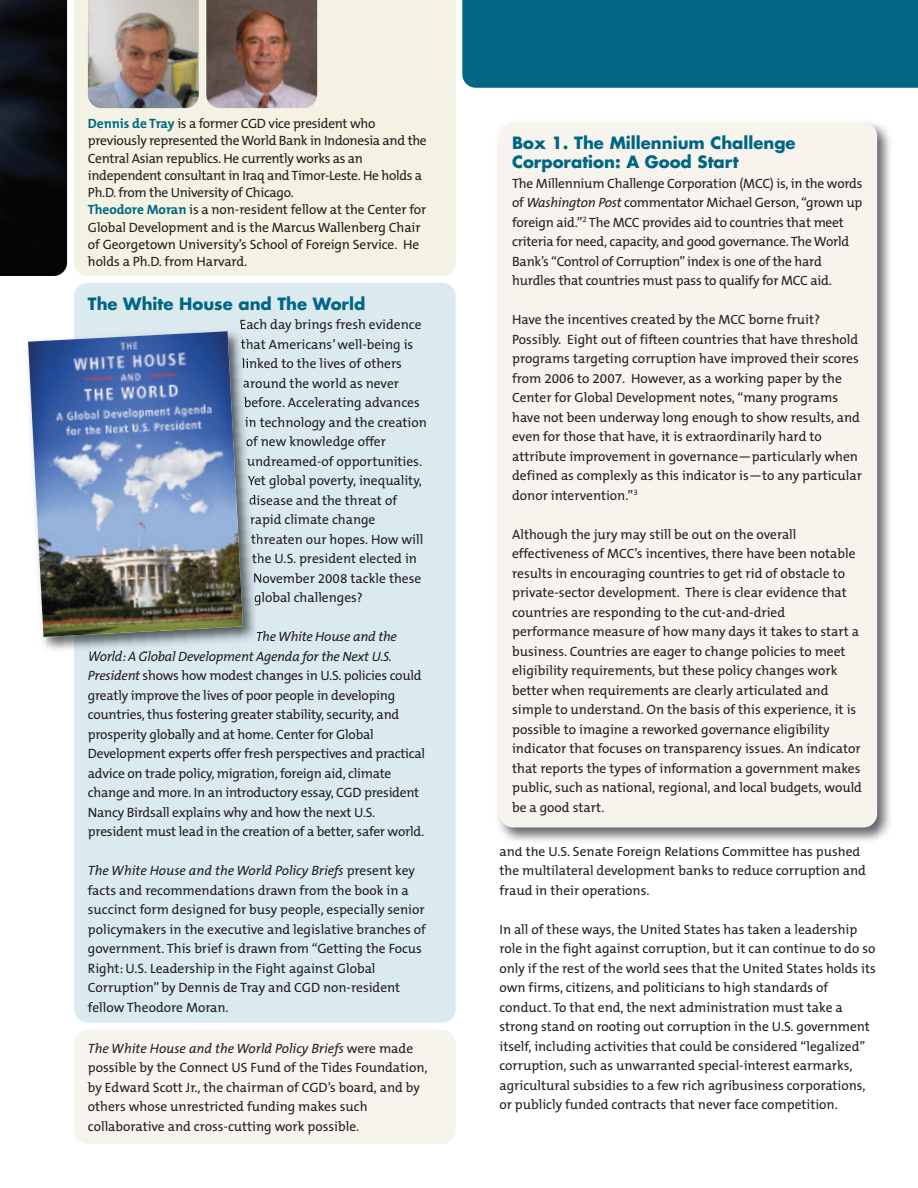
<style>
.page{position:relative;width:918px;height:1188px;background:#fff}
.page>*{position:absolute;margin:0;border:0;box-sizing:border-box;transform-origin:0 0}
.t1{font:700 16.5px/19.5px "Futura";color:#006683}
.t2{font:13.5px/19.5px "The Mix B5 Plain";color:#231f20}
.t3{font:13.5px/17.2px "The Mix B5 Plain";letter-spacing:-.02em;color:#231f20}
.s1{font-family:"The Mix B7";font-weight:700;color:#006683}
.s2{font-style:italic}
</style>
<div class="page">
<div style="left:74px;top:0;width:382px;height:276px;background:#f3f2e3"></div>
<div style="left:74px;top:283px;width:382px;height:740px;background:#dbeaef;border-radius:14px"></div>
<img style="left:0;top:0;width:67px;height:276px">
<img style="left:27px;top:350px;width:47px;height:300px">
<img style="left:74px;top:338px;width:187px;height:313px">
<svg style="left:241px;top:323px;width:5px;height:7px"></svg>
<svg style="left:243px;top:339px;width:5px;height:10px"></svg>
<svg style="left:243px;top:358px;width:6px;height:10px"></svg>
<svg style="left:243px;top:379px;width:7px;height:9px"></svg>
<svg style="left:244px;top:397px;width:7px;height:10px"></svg>
<svg style="left:245px;top:417px;width:7px;height:11px"></svg>
<svg style="left:246px;top:438px;width:7px;height:10px"></svg>
<svg style="left:247px;top:458px;width:7px;height:8px"></svg>
<svg style="left:248px;top:475px;width:7px;height:12px"></svg>
<svg style="left:249px;top:495px;width:7px;height:10px"></svg>
<svg style="left:250px;top:516px;width:7px;height:9px"></svg>
<svg style="left:251px;top:534px;width:7px;height:10px"></svg>
<svg style="left:252px;top:553px;width:7px;height:11px"></svg>
<svg style="left:254px;top:573px;width:6px;height:10px"></svg>
<svg style="left:255px;top:594px;width:6px;height:12px"></svg>
<svg style="left:257px;top:631px;width:6px;height:10px"></svg>
<img style="left:89px;top:651px;width:62px;height:4px">
<img style="left:28px;top:331px;width:215px;height:306px">
<img style="left:88px;top:0;width:111px;height:108px">
<img style="left:206px;top:0;width:111px;height:108px">
<div style="left:74px;top:1030px;width:382px;height:114px;background:#f6f4ed;border-radius:14px"></div>
<div style="left:462px;top:0;width:456px;height:88px;background:#006683"></div>
<img style="left:498px;top:122px;width:392px;height:717px">
<img style="left:499px;top:812px;width:379px;height:29px">
<div style="left:500px;top:123px;width:377px;height:704px;background:#f6f4ed;border-radius:14px"></div>
<p class="t3" style="left:88px;top:116px;width:340px"><span class="s1">Dennis de Tray</span> is a former CGD vice president who previously represented theWorld Bank in Indonesia and the Central Asian republics. He currently works as an independent consultant in Iraq and Timor-Leste. He holds a Ph.D. from the University of Chicago.<br><span class="s1">Theodore Moran</span> is a non-resident fellow at the Center for Global Development and is the Marcus Wallenberg Chair of Georgetown University’s School of Foreign Service. He holds a Ph.D. from Harvard.</p>
<p class="t1" style="left:88px;top:295px;width:279px">The White House and The World</p>
<p class="t2" style="left:240px;top:315px;width:183px">Each day brings fresh evidence</p>
<p class="t2" style="left:241px;top:335px;width:174px">that Americans’well-being is</p>
<p class="t2" style="left:242px;top:354px;width:162px">linked to the lives of others</p>
<p class="t2" style="left:243px;top:374px;width:158px">around the world as never</p>
<p class="t2" style="left:244px;top:393px;width:178px">before. Accelerating advances</p>
<p class="t2" style="left:245px;top:413px;width:184px">in technology and the creation</p>
<p class="t2" style="left:246px;top:432px;width:142px">of new knowledge offer</p>
<p class="t2" style="left:247px;top:452px;width:177px">undreamed-of opportunities.</p>
<p class="t2" style="left:248px;top:471px;width:176px">Yet global poverty, inequality,</p>
<p class="t2" style="left:249px;top:491px;width:150px">disease and the threat of</p>
<p class="t2" style="left:250px;top:510px;width:127px">rapid climate change</p>
<p class="t2" style="left:251px;top:530px;width:174px">threaten our hopes. How will</p>
<p class="t2" style="left:252px;top:549px;width:167px">the U.S. president elected in</p>
<p class="t2" style="left:253px;top:569px;width:170px">November 2008 tackle these</p>
<p class="t2" style="left:254px;top:588px;width:111px">global challenges?</p>
<p class="t2" style="left:88px;top:627px;width:339px;text-indent:168px"><span class="s2">The White House and the World:A Global Development Agenda for the Next U.S.<br>President</span> shows how modest changes in U.S. policies could greatly improve the lives of poor people in developing countries, thus fostering greater stability, security, and prosperity globally and at home. Center for Global Development experts offer fresh perspectives and practical advice on trade policy, migration, foreign aid, climate change and more. In an introductory essay, CGD president Nancy Birdsall explains why and how the next U.S. president must lead in the creation of a better, safer world.</p>
<p class="t2" style="left:88px;top:861px;width:339px"><span class="s2">The White House and the World Policy Briefs</span> present key facts and recommendations drawn from the book in a succinct form designed for busy people, especially senior policymakers in the executive and legislative branches of government. This brief is drawn from “Getting the Focus Right: U.S. Leadership in the Fight against Global Corruption” by Dennis de Tray and CGD non-resident fellow Theodore Moran.</p>
<p class="t2" style="left:88px;top:1039px;width:341px"><span class="s2">The White House and the World Policy Briefs</span> were made possible by the Connect US Fund of the Tides Foundation, by Edward Scott Jr., the chairman of CGD’s board, and by others whose unrestricted funding makes such collaborative and cross-cutting work possible.</p>
<p class="t1" style="left:512px;top:134px;width:285px">Box 1. The Millennium Challenge<br>Corporation: A Good Start</p>
<p class="t2" style="left:512px;top:174px;width:352px">The Millennium Challenge Corporation (MCC) is, in the words of <span class="s2">Washington Post</span> commentator Michael Gerson, “grown up foreign aid.”<sup>2</sup> The MCC provides aid to countries that meet criteria for need, capacity, and good governance. The World Bank’s “Control of Corruption” index is one of the hard hurdles that countries must pass to qualify for MCC aid.</p>
<p class="t2" style="left:512px;top:311px;width:351px">Have the incentives created by the MCC borne fruit?<br>Possibly. Eight out of fifteen countries that have threshold programs targeting corruption have improved their scores from 2006 to 2007. However, as a working paper by the Center for Global Development notes, “many programs have not been underway long enough to show results, and even for those that have, it is extraordinarily hard to attribute improvement in governance—particularly when defined as complexly as this indicator is—to any particular donor intervention.”<sup>3</sup></p>
<p class="t2" style="left:512px;top:525px;width:351px">Although the jury may still be out on the overall effectiveness of MCC’s incentives, there have been notable results in encouraging countries to get rid of obstacle to private-sector development. There is clear evidence that countries are responding to the cut-and-dried performance measure of how many days it takes to start a business. Countries are eager to change policies to meet eligibility requirements, but these policy changes work better when requirements are clearly articulated and simple to understand. On the basis of this experience, it is possible to imagine a reworked governance eligibility indicator that focuses on transparency issues. An indicator that reports the types of information a government makes public, such as national, regional, and local budgets, would be a good start.</p>
<p class="t2" style="left:499px;top:842px;width:368px">and the U.S. Senate Foreign Relations Committee has pushed the multilateral development banks to reduce corruption and fraud in their operations.</p>
<p class="t2" style="left:500px;top:920px;width:378px">In all of these ways, the United States has taken a leadership role in the fight against corruption, but it can continue to do so only if the rest of the world sees that the United States holds its own firms, citizens, and politicians to high standards of conduct. To that end, the next administration must take a strong stand on rooting out corruption in the U.S. government itself, including activities that could be considered “legalized” corruption, such as unwarranted special-interest earmarks, agricultural subsidies to a few rich agribusiness corporations, or publicly funded contracts that never face competition.</p>
</div>
